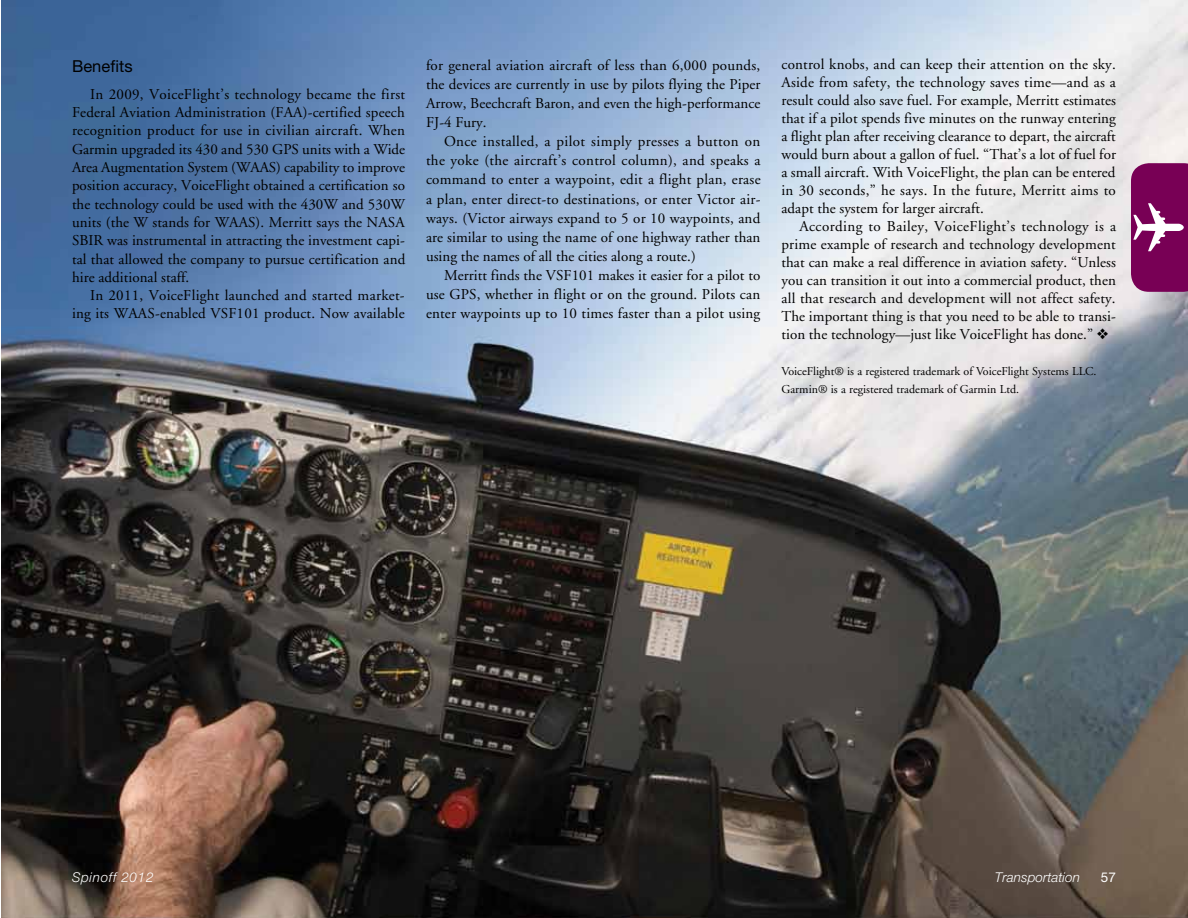
<style>
.page{position:relative;width:1188px;height:918px;background:#fff}
.page>*{position:absolute;margin:0;border:0;box-sizing:border-box;transform-origin:0 0}
.t1{font:16.5px "Helvetica Neue";letter-spacing:.005em;color:#000}
.t2{font:15px/18px "Adobe Garamond";letter-spacing:.005em;color:#000;text-align:justify}
.t3{font:italic 300 13.5px "Helvetica Neue";letter-spacing:.005em;color:#fff}
.t4{font:italic 300 13.5px "Helvetica Neue";letter-spacing:.05em;color:#fff}
.t5{font:13.5px "Helvetica Neue";color:#fff}
.t6{font:12px/17.4px "Adobe Garamond";color:#000}
</style>
<div class="page">
<img style="left:1px;top:0;width:1187px;height:918px">
<svg style="left:1131px;top:163px;width:57px;height:129px;background:#861c67"></svg>
<p class="t1" style="left:72px;top:56px;width:62px">Benefits</p>
<p class="t2" style="left:72px;top:85px;width:335px;text-indent:18px">In 2009, VoiceFlight’s technology became the first Federal Aviation Administration (FAA)-certified speech recognition product for use in civilian aircraft. When Garmin upgraded its 430 and 530 GPS units with a Wide Area Augmentation System (WAAS) capability to improve position accuracy, VoiceFlight obtained a certification so the technology could be used with the 430W and 530W units (the W stands for WAAS). Merritt says the NASA SBIR was instrumental in attracting the investment capi&shy;tal that allowed the company to pursue certification and hire additional staff.</p>
<p class="t2" style="left:72px;top:287px;width:334px;text-align:right">In 2011, VoiceFlight launched and started market&shy;ing its WAAS-enabled VSF101 product. Now available</p>
<p class="t2" style="left:426px;top:56px;width:336px;line-height:19.2px">for general aviation aircraft of less than 6,000 pounds, the devices are currently in use by pilots flying the Piper Arrow, Beechcraft Baron, and even the high-performance FJ-4 Fury.</p>
<p class="t2" style="left:426px;top:132px;width:336px;line-height:19.2px;text-indent:18px">Once installed, a pilot simply presses a button on the yoke (the aircraft’s control column), and speaks a command to enter a waypoint, edit a flight plan, erase a plan, enter direct-to destinations, or enter Victor air&shy;ways. (Victor airways expand to 5 or 10 waypoints, and are similar to using the name of one highway rather than using the names of all the cities along a route.)</p>
<p class="t2" style="left:426px;top:266px;width:336px;line-height:19.2px;text-indent:18px">Merritt finds the VSF101 makes it easier for a pilot to use GPS, whether in flight or on the ground. Pilots can enter waypoints up to 10 times faster than a pilot using</p>
<p class="t2" style="left:782px;top:56px;width:336px">control knobs, and can keep their attention on the sky.<br>Aside from safety, the technology saves time—and as a result could also save fuel. For example, Merritt estimates that if a pilot spends five minutes on the runway entering a flight plan after receiving clearance to depart, the aircraft would burn about a gallon of fuel. “That’s a lot of fuel for a small aircraft. With VoiceFlight, the plan can be entered in 30 seconds,” he says. In the future, Merritt aims to adapt the system for larger aircraft.</p>
<p class="t2" style="left:782px;top:218px;width:336px;text-indent:18px">According to Bailey, VoiceFlight’s technology is a prime example of research and technology development that can make a real difference in aviation safety. “Unless you can transition it out into a commercial product, then all that research and development will not affect safety.<br>The important thing is that you need to be able to transi&shy;tion the technology—just like VoiceFlight has done.” ❖</p>
<p class="t6" style="left:782px;top:363px;width:317px">VoiceFlight® is a registered trademark of VoiceFlight Systems LLC.<br>Garmin® is a registered trademark of Garmin Ltd.</p>
<p class="t4" style="left:72px;top:869px;width:83px">Spinoff 2012</p>
<p class="t3" style="left:995px;top:869px;width:86px">Transportation</p>
<p class="t5" style="left:1101px;top:869px;width:17px">57</p>
</div>
